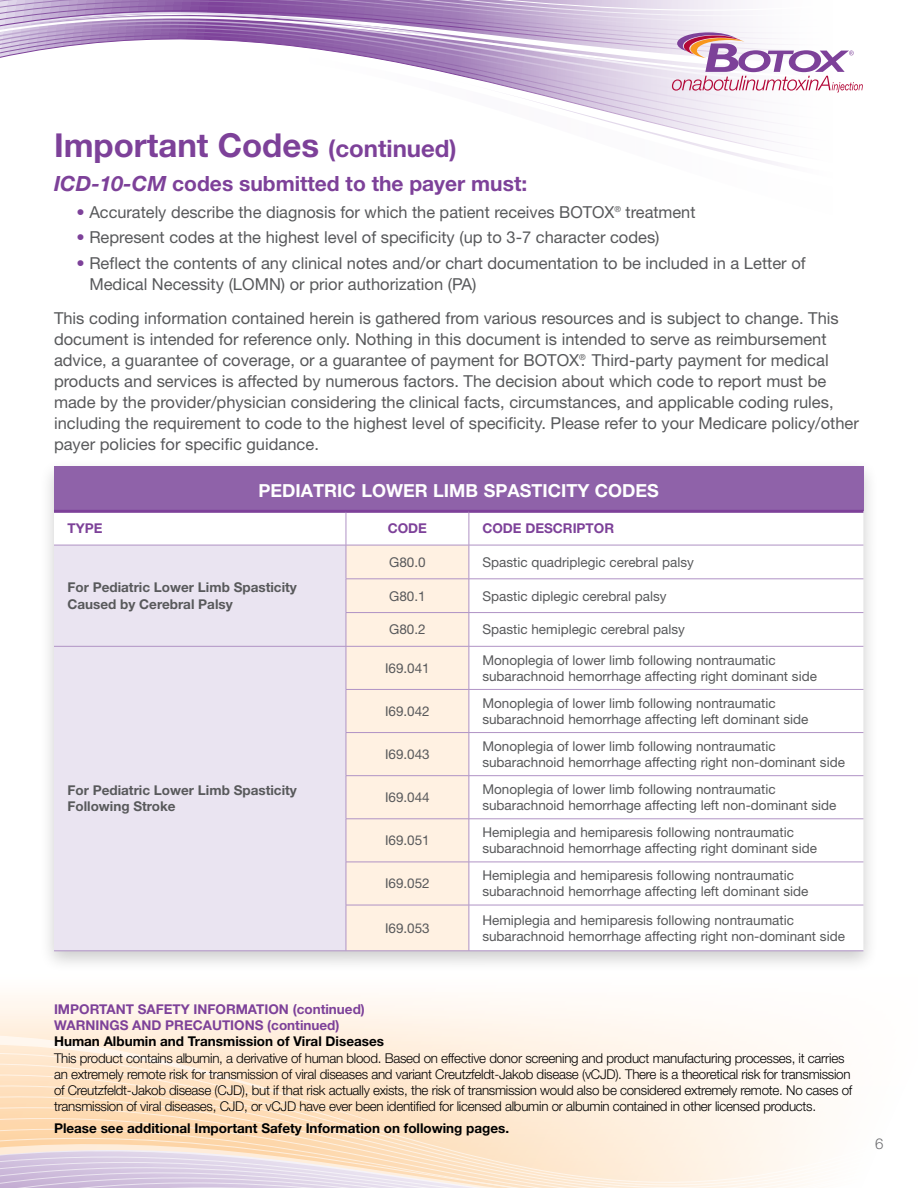
<style>
.page{position:relative;width:918px;height:1188px;background:#fff}
.page>*{position:absolute;margin:0;border:0;box-sizing:border-box;transform-origin:0 0}
.t1{font:700 33px "Helvetica Neue LT Std";color:#7d4199}
.t2{font:700 21px "Helvetica Neue LT Std";color:#7d4199}
.t3{font:700 18px "Helvetica Neue LT Std";color:#fff}
.t4{font:16.5px/21px "Helvetica Neue LT Std";color:#58595b}
.t5{font:300 15px "Helvetica Neue LT Std";color:#6d6e71}
.t6{font:13.5px/16.2px "Helvetica Neue LT Std";color:#58595b}
.t7{font:300 13.5px/16.2px "Helvetica Neue LT Std";letter-spacing:-.02em;color:#000}
.t8{font:700 13.5px "Helvetica Neue LT Std";color:#000}
.t9{font:700 13.5px/16.2px "Helvetica Neue LT Std";color:#58595b}
.t10{font:700 13.5px/16.2px "Helvetica Neue LT Std";color:#7d4199}
.s1{font-size:24px}
.s2{font-style:italic}
.s3{color:#7d4199}
</style>
<div class="page">
<svg style="left:0;top:995px;width:815px;height:193px"></svg>
<svg style="left:0;top:0;width:453px;height:75px"></svg>
<svg style="left:453px;top:0;width:335px;height:166px"></svg>
<svg style="left:672px;top:32px;width:191px;height:61px"></svg>
<div style="left:39px;top:458px;width:840px;height:515px;background:#000;opacity:.2"></div>
<div style="left:54px;top:466px;width:809px;height:45px;background:#8f62a9"></div>
<svg style="left:54px;top:513px;width:809px;height:32px"></svg>
<div style="left:54px;top:546px;width:292px;height:405px;background:#eae4f1"></div>
<div style="left:347px;top:546px;width:122px;height:405px;background:#fff1e2"></div>
<svg style="left:470px;top:546px;width:393px;height:405px"></svg>
<hr style="left:54px;top:545px;width:292px;height:1px;background:#b093c5">
<hr style="left:346px;top:545px;width:123px;height:1px;background:#b093c5">
<hr style="left:469px;top:545px;width:394px;height:1px;background:#b093c5">
<hr style="left:346px;top:579px;width:123px;height:1px;background:#b093c5">
<hr style="left:469px;top:579px;width:394px;height:1px;background:#b093c5">
<hr style="left:346px;top:612px;width:123px;height:1px;background:#b093c5">
<hr style="left:469px;top:612px;width:394px;height:1px;background:#b093c5">
<hr style="left:54px;top:646px;width:292px;height:1px;background:#b093c5">
<hr style="left:346px;top:646px;width:123px;height:1px;background:#b093c5">
<hr style="left:469px;top:646px;width:394px;height:1px;background:#b093c5">
<hr style="left:346px;top:689px;width:123px;height:1px;background:#b093c5">
<hr style="left:469px;top:689px;width:394px;height:1px;background:#b093c5">
<hr style="left:346px;top:732px;width:123px;height:1px;background:#b093c5">
<hr style="left:469px;top:732px;width:394px;height:1px;background:#b093c5">
<hr style="left:346px;top:775px;width:123px;height:1px;background:#b093c5">
<hr style="left:469px;top:775px;width:394px;height:1px;background:#b093c5">
<hr style="left:346px;top:819px;width:123px;height:1px;background:#b093c5">
<hr style="left:469px;top:819px;width:394px;height:1px;background:#b093c5">
<hr style="left:346px;top:862px;width:123px;height:1px;background:#b093c5">
<hr style="left:469px;top:862px;width:394px;height:1px;background:#b093c5">
<hr style="left:346px;top:905px;width:123px;height:1px;background:#b093c5">
<hr style="left:469px;top:905px;width:394px;height:1px;background:#b093c5">
<hr style="left:54px;top:951px;width:292px;height:1px;background:#b093c5">
<hr style="left:346px;top:951px;width:123px;height:1px;background:#b093c5">
<hr style="left:469px;top:951px;width:394px;height:1px;background:#b093c5">
<hr style="left:54px;top:510px;width:292px;height:3px;background:#7d4199">
<hr style="left:346px;top:510px;width:123px;height:3px;background:#7d4199">
<hr style="left:469px;top:510px;width:394px;height:3px;background:#7d4199">
<hr style="left:346px;top:513px;width:1px;height:32px;background:#b093c5">
<hr style="left:469px;top:513px;width:1px;height:32px;background:#b093c5">
<hr style="left:346px;top:545px;width:1px;height:34px;background:#b093c5">
<hr style="left:469px;top:545px;width:1px;height:34px;background:#b093c5">
<hr style="left:346px;top:579px;width:1px;height:33px;background:#b093c5">
<hr style="left:469px;top:579px;width:1px;height:33px;background:#b093c5">
<hr style="left:346px;top:613px;width:1px;height:33px;background:#b093c5">
<hr style="left:469px;top:613px;width:1px;height:33px;background:#b093c5">
<hr style="left:346px;top:647px;width:1px;height:42px;background:#b093c5">
<hr style="left:469px;top:647px;width:1px;height:42px;background:#b093c5">
<hr style="left:346px;top:690px;width:1px;height:42px;background:#b093c5">
<hr style="left:469px;top:690px;width:1px;height:42px;background:#b093c5">
<hr style="left:346px;top:733px;width:1px;height:42px;background:#b093c5">
<hr style="left:469px;top:733px;width:1px;height:42px;background:#b093c5">
<hr style="left:346px;top:776px;width:1px;height:43px;background:#b093c5">
<hr style="left:469px;top:776px;width:1px;height:43px;background:#b093c5">
<hr style="left:346px;top:819px;width:1px;height:43px;background:#b093c5">
<hr style="left:469px;top:819px;width:1px;height:43px;background:#b093c5">
<hr style="left:346px;top:862px;width:1px;height:43px;background:#b093c5">
<hr style="left:469px;top:862px;width:1px;height:43px;background:#b093c5">
<hr style="left:346px;top:905px;width:1px;height:46px;background:#b093c5">
<hr style="left:469px;top:905px;width:1px;height:46px;background:#b093c5">
<h1 class="t1" style="left:54px;top:125px;width:404px">Important Codes <span class="s1">(continued)</span></h1>
<p class="t2" style="left:54px;top:170px;width:475px"><span class="s2">ICD-10-CM</span> codes submitted to the payer must:</p>
<p class="t4" style="left:77px;top:201px;width:621px"><span class="s3">•</span> Accurately describe the diagnosis for which the patient receives BOTOX<sup>®</sup> treatment</p>
<p class="t4" style="left:77px;top:227px;width:585px"><span class="s3">•</span> Represent codes at the highest level of specificity (up to 3-7 character codes)</p>
<p class="t4" style="left:89px;top:252px;width:718px;text-indent:-13px"><span class="s3">•</span> Reflect the contents of any clinical notes and/or chart documentation to be included in a Letter of<br>Medical Necessity (LOMN) or prior authorization (PA)</p>
<p class="t4" style="left:54px;top:308px;width:806px">This coding information contained herein is gathered from various resources and is subject to change. This document is intended for reference only. Nothing in this document is intended to serve as reimbursement advice, a guarantee of coverage, or a guarantee of payment for BOTOX<sup>®</sup>. Third-party payment for medical products and services is affected by numerous factors. The decision about which code to report must be made by the provider/physician considering the clinical facts, circumstances, and applicable coding rules, including the requirement to code to the highest level of specificity. Please refer to your Medicare policy/other payer policies for specific guidance.</p>
<p class="t3" style="left:259px;top:480px;width:402px">PEDIATRIC LOWER LIMB SPASTICITY CODES</p>
<p class="t10" style="left:68px;top:520px;width:37px">TYPE</p>
<p class="t10" style="left:388px;top:520px;width:41px">CODE</p>
<p class="t10" style="left:482px;top:520px;width:133px">CODE DESCRIPTOR</p>
<p class="t9" style="left:68px;top:579px;width:231px">For Pediatric Lower Limb Spasticity<br>Caused by Cerebral Palsy</p>
<p class="t9" style="left:68px;top:782px;width:231px">For Pediatric Lower Limb Spasticity<br>Following Stroke</p>
<p class="t6" style="left:389px;top:554px;width:38px">G80.0</p>
<p class="t6" style="left:482px;top:554px;width:213px">Spastic quadriplegic cerebral palsy</p>
<p class="t6" style="left:389px;top:587px;width:38px">G80.1</p>
<p class="t6" style="left:482px;top:587px;width:186px">Spastic diplegic cerebral palsy</p>
<p class="t6" style="left:389px;top:621px;width:38px">G80.2</p>
<p class="t6" style="left:482px;top:621px;width:204px">Spastic hemiplegic cerebral palsy</p>
<p class="t6" style="left:385px;top:660px;width:46px">I69.041</p>
<p class="t6" style="left:482px;top:652px;width:336px">Monoplegia of lower limb following nontraumatic subarachnoid hemorrhage affecting right dominant side</p>
<p class="t6" style="left:385px;top:703px;width:46px">I69.042</p>
<p class="t6" style="left:482px;top:695px;width:328px">Monoplegia of lower limb following nontraumatic subarachnoid hemorrhage affecting left dominant side</p>
<p class="t6" style="left:385px;top:746px;width:46px">I69.043</p>
<p class="t6" style="left:482px;top:738px;width:364px">Monoplegia of lower limb following nontraumatic subarachnoid hemorrhage affecting right non-dominant side</p>
<p class="t6" style="left:385px;top:789px;width:46px">I69.044</p>
<p class="t6" style="left:482px;top:781px;width:356px">Monoplegia of lower limb following nontraumatic subarachnoid hemorrhage affecting left non-dominant side</p>
<p class="t6" style="left:385px;top:832px;width:46px">I69.051</p>
<p class="t6" style="left:482px;top:824px;width:336px">Hemiplegia and hemiparesis following nontraumatic subarachnoid hemorrhage affecting right dominant side</p>
<p class="t6" style="left:385px;top:875px;width:46px">I69.052</p>
<p class="t6" style="left:482px;top:867px;width:328px">Hemiplegia and hemiparesis following nontraumatic subarachnoid hemorrhage affecting left dominant side</p>
<p class="t6" style="left:385px;top:920px;width:46px">I69.053</p>
<p class="t6" style="left:482px;top:912px;width:364px">Hemiplegia and hemiparesis following nontraumatic subarachnoid hemorrhage affecting right non-dominant side</p>
<p class="t10" style="left:54px;top:1001px;width:312px">IMPORTANT SAFETY INFORMATION (continued)<br>WARNINGS AND PRECAUTIONS (continued)</p>
<p class="t8" style="left:54px;top:1033px;width:332px">Human Albumin and Transmission of Viral Diseases</p>
<p class="t7" style="left:54px;top:1049px;width:800px">This product contains albumin, a derivative of human blood. Based on effective donor screening and product manufacturing processes, it carries an extremely remote risk for transmission of viral diseases and variant Creutzfeldt-Jakob disease (vCJD). There is a theoretical risk for transmission of Creutzfeldt-Jakob disease (CJD), but if that risk actually exists, the risk of transmission would also be considered extremely remote. No cases of transmission of viral diseases, CJD, or vCJD have ever been identified for licensed albumin or albumin contained in other licensed products.</p>
<p class="t8" style="left:54px;top:1120px;width:457px">Please see additional Important Safety Information on following pages.</p>
<p class="t5" style="left:875px;top:1134px;width:10px">6</p>
</div>
